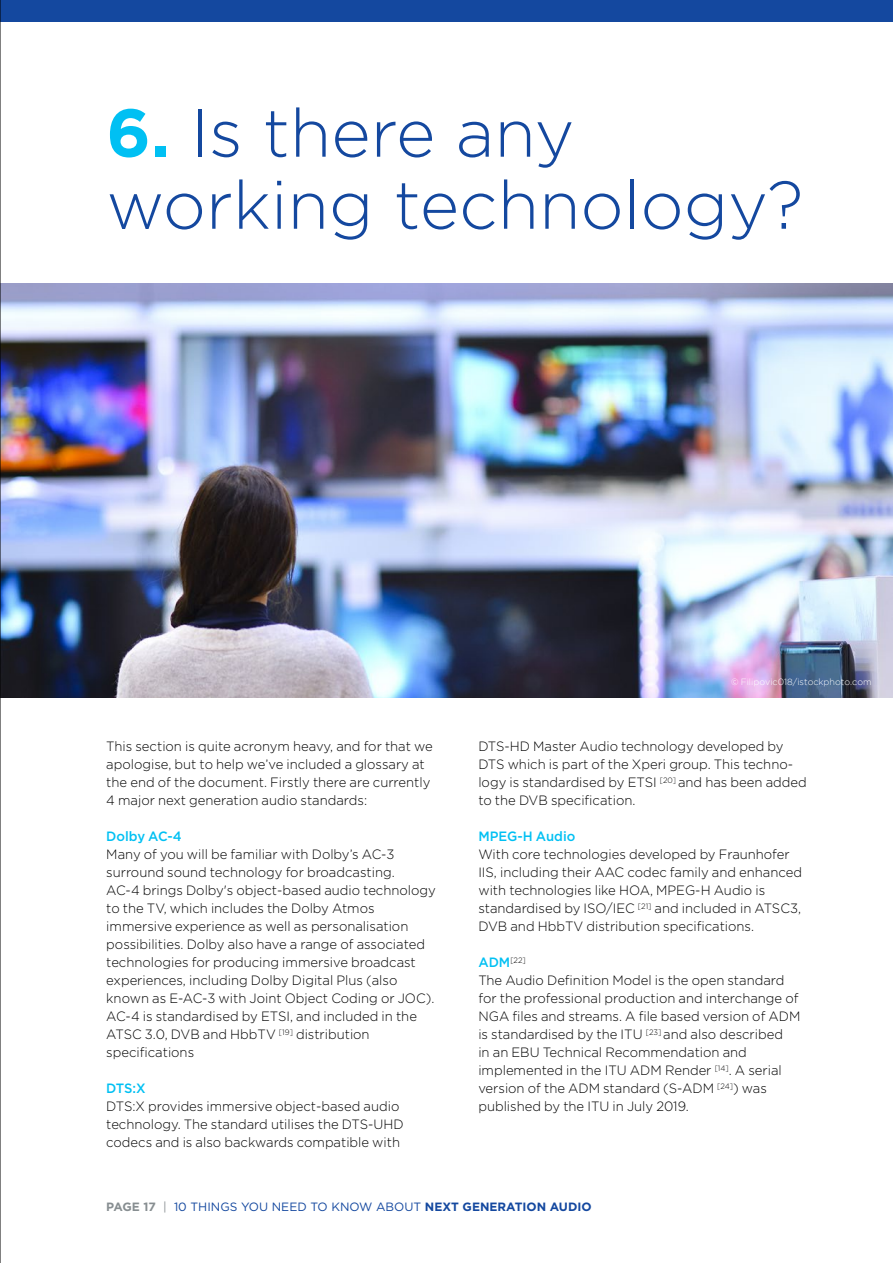
<style>
.page{position:relative;width:893px;height:1263px;background:#fff}
.page>*{position:absolute;margin:0;border:0;box-sizing:border-box;transform-origin:0 0}
.t1{font:300 67.5px/72px "Gotham";color:#14489f}
.t2{font:300 13.5px/18px "Gotham";color:#000}
.t3{font:500 13.5px "Gotham";color:#00c0f3}
.t4{font:12px "Gotham";color:#14489f}
.t5{font:300 9px "Gotham";color:#fff}
.t6{font:300 7.8px "Gotham";color:#000}
.s1{font-weight:700;color:#00c0f3}
.s2{font-weight:500;font-size:13.5px;color:#00c0f3}
.s3{font-weight:700;color:#878e91}
.s4{color:#878e91}
.s5{font-weight:700}
</style>
<div class="page">
<div style="left:0;top:0;width:893px;height:21px;background:#14489f"></div>
<img style="left:1px;top:283px;width:892px;height:414px">
<hr style="left:0;top:0;width:1px;height:1263px;background:#000">
<h1 class="t1" style="left:106px;top:95px;width:698px"><span class="s1">6.</span> Is there any working technology?</h1>
<p class="t2" style="left:106px;top:737px;width:328px">This section is quite acronym heavy, and for that we apologise, but to help we’ve included a glossary at the end of the document. Firstly there are currently 4 major next generation audio standards:</p>
<p class="t3" style="left:106px;top:827px;width:77px">Dolby AC-4</p>
<p class="t2" style="left:106px;top:845px;width:331px">Many of you will be familiar with Dolby’s AC-3 surround sound technology for broadcasting.<br>AC-4 brings Dolby's object-based audio technology to the TV, which includes the Dolby Atmos immersive experience as well as personalisation possibilities. Dolby also have a range of associated technologies for producing immersive broadcast experiences, including Dolby Digital Plus (also known as E-AC-3 with Joint Object Coding or JOC).<br>AC-4 is standardised by ETSI, and included in the ATSC 3.0, DVB and HbbTV <sup>[19]</sup> distribution specifications</p>
<p class="t3" style="left:106px;top:1079px;width:41px">DTS:X</p>
<p class="t2" style="left:106px;top:1097px;width:299px">DTS:X provides immersive object-based audio technology. The standard utilises the DTS-UHD codecs and is also backwards compatible with</p>
<p class="t5" style="left:731px;top:678px;width:142px">© Filipovic018/istockphoto.com</p>
<p class="t2" style="left:478px;top:737px;width:330px">DTS-HD Master Audio technology developed by DTS which is part of the Xperi group. This techno&shy;logy is standardised by ETSI <sup>[20]</sup> and has been added to the DVB specification.</p>
<p class="t3" style="left:478px;top:827px;width:99px">MPEG-H Audio</p>
<p class="t2" style="left:478px;top:845px;width:325px">With core technologies developed by Fraunhofer IIS, including their AAC codec family and enhanced with technologies like HOA, MPEG-H Audio is standardised by ISO/IEC <sup>[21]</sup> and included in ATSC3, DVB and HbbTV distribution specifications.</p>
<p class="t6" style="left:478px;top:955px;width:49px"><span class="s2">ADM</span>[22]</p>
<p class="t2" style="left:478px;top:971px;width:324px">The Audio Definition Model is the open standard for the professional production and interchange of NGA files and streams. A file based version of ADM is standardised by the ITU <sup>[23]</sup> and also described<br>in an EBU Technical Recommendation and implemented in the ITU ADM Render <sup>[14]</sup>. A serial version of the ADM standard (S-ADM <sup>[24]</sup>) was published by the ITU in July 2019.</p>
<p class="t4" style="left:106px;top:1199px;width:487px"><span class="s3">PAGE 17</span> <span class="s4">|</span> 10 THINGS YOU NEED TO KNOW ABOUT <span class="s5">NEXT GENERATION AUDIO</span></p>
</div>
